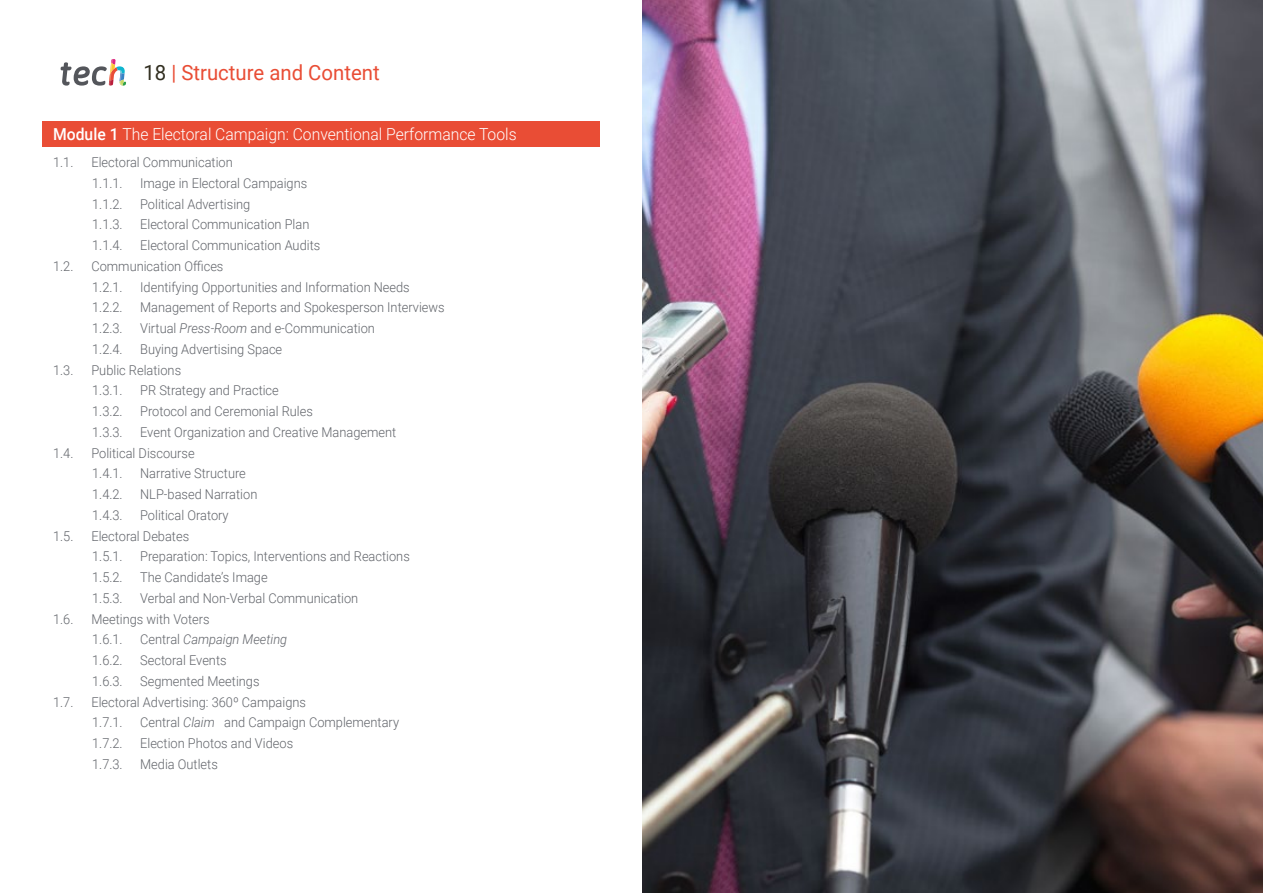
<style>
.page{position:relative;width:1263px;height:893px;background:#fff}
.page>*{position:absolute;margin:0;border:0;box-sizing:border-box;transform-origin:0 0}
.t1{font:21px "Roboto";color:#e94d35}
.t2{font:300 16.5px "Roboto";color:#fff;scale:.95 1}
.t3{font:300 13.5px/20.7px "Roboto";color:#61646a;scale:.95 1}
.t4{font:italic 300 13.5px "Roboto";color:#61646a;scale:.95 1}
.s1{color:#312e20}
.s2{font-weight:500}
.s3{font-style:italic}
.s4{font-style:normal}
</style>
<div class="page">
<svg style="left:61px;top:59px;width:65px;height:27px"></svg>
<div style="left:42px;top:121px;width:558px;height:25px;background:#e94d35"></div>
<img style="left:642px;top:0;width:621px;height:893px">
<h1 class="t1" style="left:144px;top:57px;width:238px"><span class="s1">18</span> | Structure and Content</h1>
<p class="t2" style="left:53px;top:123px;width:489px"><span class="s2">Module 1</span> The Electoral Campaign: Conventional Performance Tools</p>
<p class="t3" style="left:53px;top:151px;width:23px">1.1.</p>
<p class="t3" style="left:91px;top:151px;width:150px">Electoral Communication<br>1.1.1.</p>
<p class="t3" style="left:140px;top:172px;width:177px">Image in Electoral Campaigns</p>
<p class="t3" style="left:92px;top:193px;width:34px">1.1.2.</p>
<p class="t3" style="left:140px;top:193px;width:118px">Political Advertising</p>
<p class="t3" style="left:92px;top:214px;width:34px">1.1.3.</p>
<p class="t3" style="left:140px;top:214px;width:180px">Electoral Communication Plan</p>
<p class="t3" style="left:92px;top:234px;width:34px">1.1.4.</p>
<p class="t3" style="left:140px;top:234px;width:191px">Electoral Communication Audits</p>
<p class="t3" style="left:53px;top:255px;width:23px">1.2.</p>
<p class="t3" style="left:91px;top:255px;width:140px">Communication Offices<br>1.2.1.</p>
<p class="t3" style="left:140px;top:276px;width:285px">Identifying Opportunities and Information Needs</p>
<p class="t3" style="left:92px;top:297px;width:34px">1.2.2.</p>
<p class="t3" style="left:140px;top:297px;width:322px">Management of Reports and Spokesperson Interviews</p>
<p class="t3" style="left:92px;top:317px;width:34px">1.2.3.</p>
<p class="t3" style="left:140px;top:317px;width:249px">Virtual <span class="s3">Press-Room</span> and e-Communication</p>
<p class="t3" style="left:92px;top:338px;width:34px">1.2.4.</p>
<p class="t3" style="left:140px;top:338px;width:151px">Buying Advertising Space</p>
<p class="t3" style="left:53px;top:359px;width:23px">1.3.</p>
<p class="t3" style="left:91px;top:359px;width:96px">Public Relations<br>1.3.1.</p>
<p class="t3" style="left:140px;top:380px;width:148px">PR Strategy and Practice</p>
<p class="t3" style="left:92px;top:400px;width:34px">1.3.2.</p>
<p class="t3" style="left:140px;top:400px;width:183px">Protocol and Ceremonial Rules</p>
<p class="t3" style="left:92px;top:421px;width:34px">1.3.3.</p>
<p class="t3" style="left:140px;top:421px;width:271px">Event Organization and Creative Management</p>
<p class="t3" style="left:53px;top:442px;width:23px">1.4.</p>
<p class="t3" style="left:91px;top:442px;width:110px">Political Discourse<br>1.4.1.</p>
<p class="t3" style="left:140px;top:463px;width:113px">Narrative Structure</p>
<p class="t3" style="left:92px;top:483px;width:34px">1.4.2.</p>
<p class="t3" style="left:140px;top:483px;width:125px">NLP-based Narration</p>
<p class="t3" style="left:92px;top:504px;width:34px">1.4.3.</p>
<p class="t3" style="left:140px;top:504px;width:95px">Political Oratory</p>
<p class="t3" style="left:53px;top:525px;width:23px">1.5.</p>
<p class="t3" style="left:91px;top:525px;width:104px">Electoral Debates<br>1.5.1.</p>
<p class="t3" style="left:140px;top:546px;width:285px">Preparation: Topics, Interventions and Reactions</p>
<p class="t3" style="left:92px;top:566px;width:34px">1.5.2.</p>
<p class="t3" style="left:140px;top:566px;width:136px">The Candidate’s Image</p>
<p class="t3" style="left:92px;top:587px;width:34px">1.5.3.</p>
<p class="t3" style="left:140px;top:587px;width:231px">Verbal and Non-Verbal Communication</p>
<p class="t3" style="left:53px;top:608px;width:23px">1.6.</p>
<p class="t3" style="left:91px;top:608px;width:126px">Meetings with Voters<br>1.6.1.</p>
<p class="t4" style="left:140px;top:630px;width:156px"><span class="s4">Central</span> Campaign Meeting</p>
<p class="t3" style="left:92px;top:649px;width:34px">1.6.2.</p>
<p class="t3" style="left:140px;top:649px;width:92px">Sectoral Events</p>
<p class="t3" style="left:92px;top:670px;width:34px">1.6.3.</p>
<p class="t3" style="left:140px;top:670px;width:127px">Segmented Meetings</p>
<p class="t3" style="left:53px;top:691px;width:23px">1.7.</p>
<p class="t3" style="left:91px;top:691px;width:227px">Electoral Advertising: 360º Campaigns<br>1.7.1.</p>
<p class="t3" style="left:140px;top:712px;width:274px">Central <span class="s3">Claim</span> and Campaign Complementary</p>
<p class="t3" style="left:92px;top:732px;width:34px">1.7.2.</p>
<p class="t3" style="left:140px;top:732px;width:163px">Election Photos and Videos</p>
<p class="t3" style="left:92px;top:753px;width:34px">1.7.3.</p>
<p class="t3" style="left:140px;top:753px;width:83px">Media Outlets</p>
</div>
